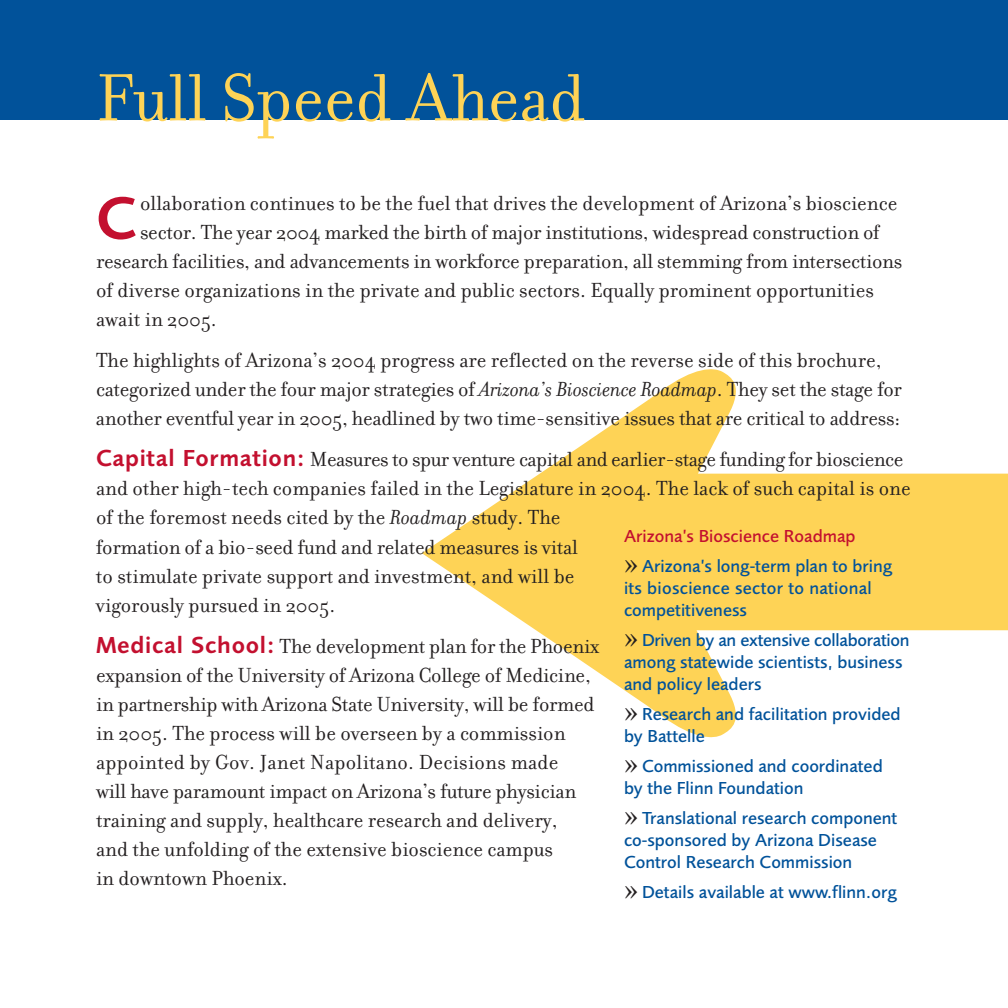
<style>
.page{position:relative;width:1008px;height:1008px;background:#fff}
.page>*{position:absolute;margin:0;border:0;box-sizing:border-box;transform-origin:0 0}
.t1{font:72px "Filosofia";color:#fed356}
.t2{font:61.4px "Foundry Sans Demi";color:#c3102f}
.t3{font:22px/29px "Filosofia";color:#231f20}
.t4{font:500 18px/22px "Foundry Sans";color:#01529a}
.s1{font-style:italic}
.s2{font-family:"Foundry Sans Demi";font-size:24px;color:#c3102f}
.s3{color:#c3102f}
.s4{font-family:"Centennial";font-weight:300;font-size:25.6px;color:#231f20}
</style>
<div class="page">
<div style="left:0;top:0;width:1008px;height:120px;background:#01529a"></div>
<svg style="left:422px;top:369px;width:586px;height:368px"></svg>
<h1 class="t1" style="left:96px;top:53px;width:491px">Full Speed Ahead</h1>
<h2 class="t2" style="left:96px;top:195px;width:42px">C</h2>
<p class="t3" style="left:140px;top:188px;width:759px">ollaboration continues to be the fuel that drives the development of Arizona’s bioscience</p>
<p class="t3" style="left:140px;top:217px;width:741px">sector. The year 2004 marked the birth of major institutions, widespread construction of</p>
<p class="t3" style="left:96px;top:246px;width:808px">research facilities, and advancements in workforce preparation, all stemming from intersections</p>
<p class="t3" style="left:96px;top:275px;width:779px">of diverse organizations in the private and public sectors. Equally prominent opportunities</p>
<p class="t3" style="left:96px;top:304px;width:122px">await in 2005.</p>
<p class="t3" style="left:96px;top:345px;width:807px">The highlights of Arizona’s 2004 progress are reflected on the reverse side of this brochure, categorized under the four major strategies of <span class="s1">Arizona’s Bioscience Roadmap</span>. They set the stage for another eventful year in 2005, headlined by two time-sensitive issues that are critical to address:</p>
<p class="t3" style="left:96px;top:444px;width:816px"><span class="s2">Capital Formation:</span> Measures to spur venture capital and earlier-stage funding for bioscience and other high-tech companies failed in the Legislature in 2004. The lack of such capital is one of the foremost needs cited by the <span class="s1">Roadmap</span> study. The<br>formation of a bio-seed fund and related measures is vital<br>to stimulate private support and investment, and will be<br>vigorously pursued in 2005.</p>
<p class="t3" style="left:96px;top:631px;width:505px"><span class="s2">Medical School:</span> The development plan for the Phoenix expansion of the University of Arizona College of Medicine, in partnership with Arizona State University, will be formed in 2005. The process will be overseen by a commission appointed by Gov. Janet Napolitano. Decisions made<br>will have paramount impact on Arizona’s future physician training and supply, healthcare research and delivery,<br>and the unfolding of the extensive bioscience campus<br>in downtown Phoenix.</p>
<p class="t4" style="left:624px;top:522px;width:270px;line-height:30px"><span class="s3">Arizona’s Bioscience Roadmap<br></span><span class="s4">»</span> Arizona’s long-term plan to bring</p>
<p class="t4" style="left:624px;top:578px;width:249px">its bioscience sector to national competitiveness</p>
<p class="t4" style="left:624px;top:630px;width:287px"><span class="s4">»</span> Driven by an extensive collaboration among statewide scientists, business and policy leaders</p>
<p class="t4" style="left:624px;top:704px;width:278px"><span class="s4">»</span> Research and facilitation provided by Battelle</p>
<p class="t4" style="left:624px;top:756px;width:260px"><span class="s4">»</span> Commissioned and coordinated by the Flinn Foundation</p>
<p class="t4" style="left:624px;top:808px;width:275px"><span class="s4">»</span> Translational research component co-sponsored by Arizona Disease<br>Control Research Commission</p>
<p class="t4" style="left:624px;top:882px;width:274px"><span class="s4">»</span> Details available at www.flinn.org</p>
</div>
